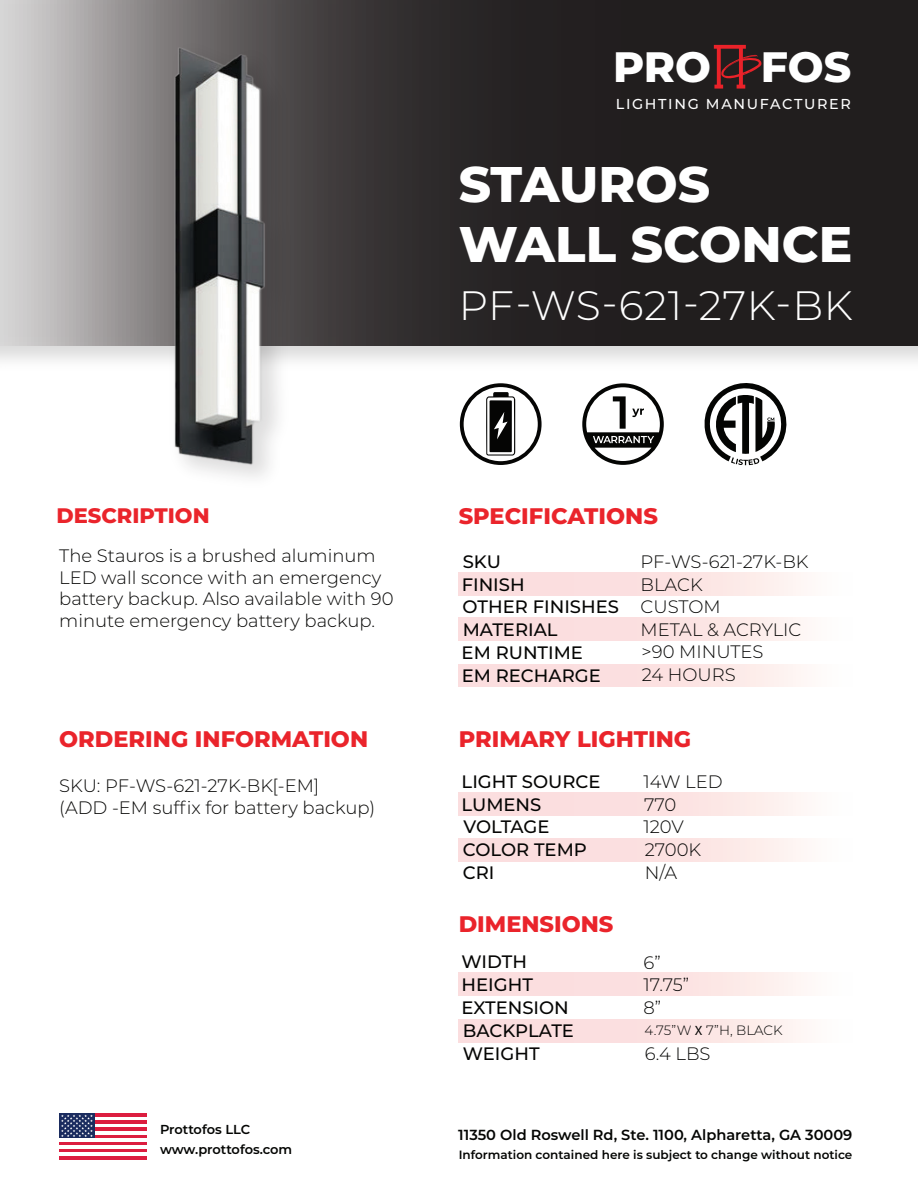
<style>
.page{position:relative;width:918px;height:1188px;background:#fff}
.page>*{position:absolute;margin:0;border:0;box-sizing:border-box;transform-origin:0 0}
.t1{font:800 49.95px/60px "Montserrat";color:#fff}
.t2{font:800 42.45px "Montserrat";letter-spacing:-.005em;color:#fff}
.t3{font:300 41.1px "Montserrat";letter-spacing:.015em;color:#fff}
.t4{font:800 22.5px "Montserrat";color:#ea242b}
.t5{font:800 21px "Montserrat";color:#ea242b}
.t6{font:300 18px/22.6px "Montserrat";color:#050504}
.t7{font:500 18px/22.8px "Montserrat";color:#050504}
.t8{font:600 14.55px "Montserrat";color:#040503}
.t9{font:500 14.4px "Montserrat";letter-spacing:.115em;color:#fff}
.t10{font:300 13.5px "Montserrat";color:#050504}
.t11{font:600 13.05px/20.2px "Montserrat";letter-spacing:-.01em;color:#040503}
.t12{font:600 12px "Montserrat";color:#040503}
.s1{font-family:"Myriad Pro";font-weight:400}
</style>
<div class="page">
<svg style="left:0;top:0;width:918px;height:346px;background:#363333"></svg>
<hr style="left:59px;top:1113px;width:88px;height:4px;background:#dc1d3f">
<hr style="left:59px;top:1121px;width:88px;height:3px;background:#dc1d3f">
<svg style="left:94px;top:1124px;width:53px;height:4px"></svg>
<hr style="left:59px;top:1128px;width:88px;height:3px;background:#dc1d3f">
<hr style="left:59px;top:1135px;width:88px;height:3px;background:#dc1d3f">
<hr style="left:59px;top:1142px;width:88px;height:3px;background:#dc1d3f">
<hr style="left:59px;top:1149px;width:88px;height:3px;background:#dc1d3f">
<hr style="left:59px;top:1156px;width:88px;height:4px;background:#dc1d3f">
<div style="left:59px;top:1113px;width:35px;height:25px;background:#1b2c5f"></div>
<svg style="left:61px;top:1115px;width:32px;height:22px"></svg>
<img style="left:65px;top:0;width:339px;height:477px">
<svg style="left:704px;top:383px;width:83px;height:82px"></svg>
<svg style="left:582px;top:383px;width:82px;height:82px"></svg>
<svg style="left:460px;top:383px;width:82px;height:82px"></svg>
<div style="left:459px;top:1019px;width:394px;height:23px;background:linear-gradient(to right,#fad6d8,#fef6f4)"></div>
<div style="left:459px;top:664px;width:394px;height:23px;background:linear-gradient(to right,#fad6d8,#fef6f4)"></div>
<div style="left:459px;top:618px;width:394px;height:23px;background:linear-gradient(to right,#fad6d8,#fef6f4)"></div>
<div style="left:459px;top:573px;width:394px;height:22px;background:linear-gradient(to right,#fad6d8,#fef6f4)"></div>
<div style="left:459px;top:838px;width:394px;height:23px;background:linear-gradient(to right,#fad6d8,#fef6f4)"></div>
<div style="left:459px;top:793px;width:394px;height:23px;background:linear-gradient(to right,#fad6d8,#fef6f4)"></div>
<div style="left:459px;top:973px;width:394px;height:23px;background:linear-gradient(to right,#fad6d8,#fef6f4)"></div>
<svg style="left:714px;top:45px;width:48px;height:44px;background:#5f1f21"></svg>
<h2 class="t2" style="left:613px;top:36px;width:240px">PRO FOS</h2>
<p class="t9" style="left:616px;top:94px;width:237px">LIGHTING MANUFACTURER</p>
<h1 class="t1" style="left:459px;top:152px;width:395px">STAUROS<br>WALL SCONCE</h1>
<p class="t5" style="left:56px;top:501px;width:155px">DESCRIPTION</p>
<h3 class="t3" style="left:459px;top:277px;width:396px">PF-WS-621-27K-BK</h3>
<p class="t4" style="left:459px;top:499px;width:201px">SPECIFICATIONS</p>
<p class="t6" style="left:59px;top:544px;width:336px;line-height:21.6px">The Stauros is a brushed aluminum LED wall sconce with an emergency battery backup. Also available with 90 minute emergency battery backup.</p>
<p class="t7" style="left:462px;top:549px;width:159px">SKU<br>FINISH<br>OTHER FINISHES<br>MATERIAL<br>EM RUNTIME<br>EM RECHARGE</p>
<p class="t6" style="left:641px;top:549px;width:169px">PF-WS-621-27K-BK</p>
<p class="t6" style="left:641px;top:572px;width:162px">BLACK<br>CUSTOM<br>METAL &amp; ACRYLIC &gt;90 MINUTES<br>24 HOURS</p>
<p class="t4" style="left:59px;top:723px;width:310px">ORDERING INFORMATION</p>
<p class="t4" style="left:459px;top:723px;width:234px">PRIMARY LIGHTING</p>
<p class="t6" style="left:59px;top:774px;width:262px">SKU: PF-WS-621-27K-BK[-EM]</p>
<p class="t7" style="left:462px;top:770px;width:140px">LIGHT SOURCE</p>
<p class="t6" style="left:59px;top:796px;width:318px">(ADD -EM suffix for battery backup)</p>
<p class="t7" style="left:462px;top:792px;width:81px">LUMENS</p>
<p class="t7" style="left:463px;top:838px;width:126px">COLOR TEMP<br>CRI</p>
<p class="t7" style="left:464px;top:815px;width:87px">VOLTAGE</p>
<p class="t4" style="left:459px;top:908px;width:156px">DIMENSIONS</p>
<p class="t7" style="left:462px;top:950px;width:114px">WIDTH<br>HEIGHT<br>EXTENSION<br>BACKPLATE<br>WEIGHT</p>
<p class="t6" style="left:644px;top:769px;width:81px;line-height:23.5px">14W LED<br>770</p>
<p class="t6" style="left:644px;top:815px;width:59px">120V<br>2700K<br>N/A</p>
<p class="t6" style="left:644px;top:950px;width:47px">6”<br>17.75”<br>8”</p>
<p class="t10" style="left:645px;top:1022px;width:140px">4.75”W <span class="s1">X</span> 7”H, BLACK</p>
<p class="t6" style="left:645px;top:1042px;width:67px">6.4 LBS</p>
<p class="t11" style="left:160px;top:1118px;width:134px">Prottofos LLC www.prottofos.com</p>
<p class="t8" style="left:458px;top:1124px;width:396px">11350 Old Roswell Rd, Ste. 1100, Alpharetta, GA 30009</p>
<p class="t12" style="left:459px;top:1146px;width:395px">Information contained here is subject to change without notice</p>
</div>
